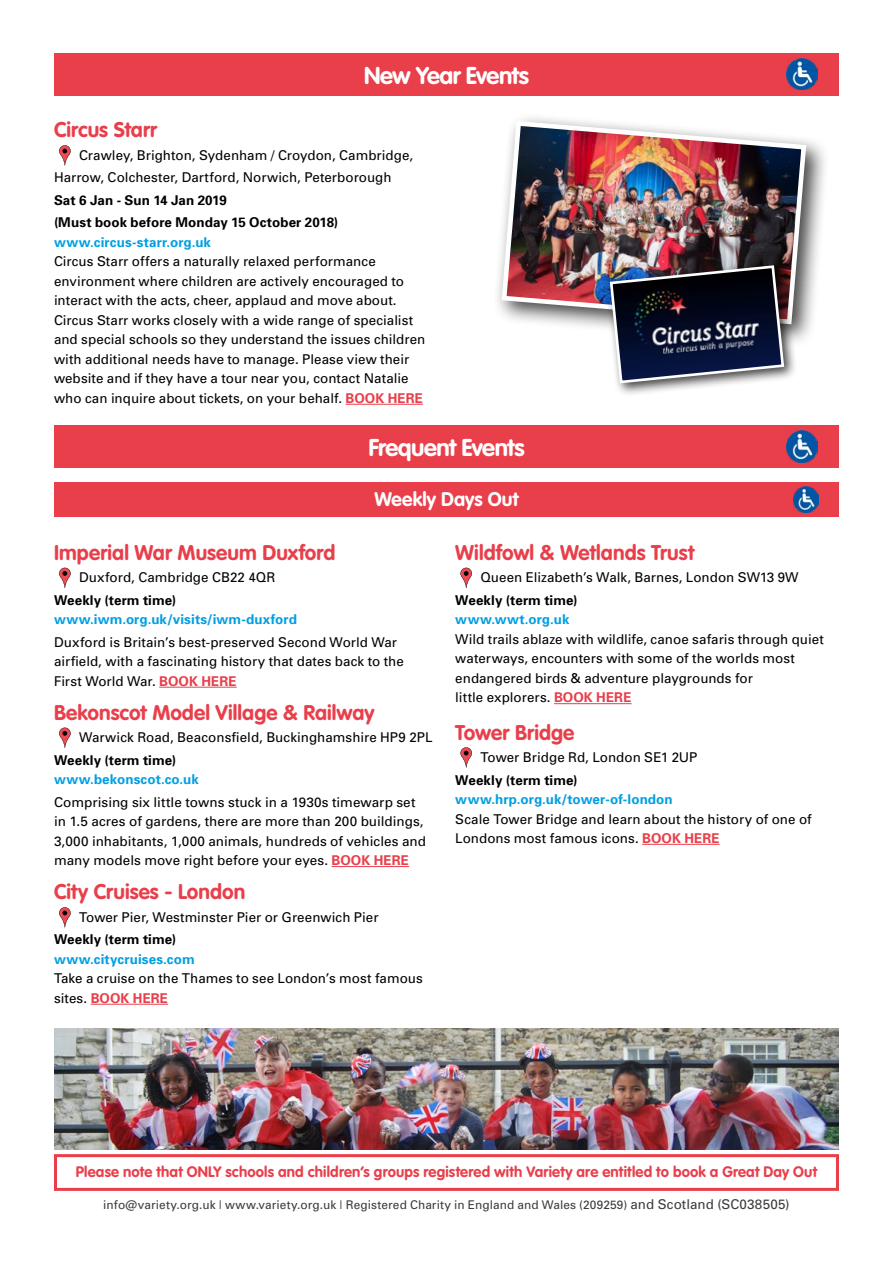
<style>
.page{position:relative;width:893px;height:1263px;background:#fff}
.page>*{position:absolute;margin:0;border:0;box-sizing:border-box;transform-origin:0 0}
.t1{font:700 24px "VAG Rounded";letter-spacing:-.02em;color:#fff}
.t2{font:700 21px "VAG Rounded";letter-spacing:.005em;color:#e83f4b}
.t3{font:700 19.5px "VAG Rounded";color:#fff}
.t4{font:700 15px "VAG Rounded";letter-spacing:.01em;color:#e83f4b}
.t5{font:13.5px/19.5px "Univers";color:#000}
.t6{font:700 13.5px/22.5px "Univers";letter-spacing:.005em;color:#000}
.t7{font:700 13.5px "Univers";letter-spacing:.01em;color:#009fe3}
.t8{font:700 13.5px "Univers";letter-spacing:.035em;color:#009fe3}
.t9{font:12px "Univers";letter-spacing:.005em;color:#3c3c3b}
.s1{font-weight:700;color:#e83f4b}
.s2{font-size:13.5px}
</style>
<div class="page">
<hr style="left:346px;top:404px;width:77px;height:1px;background:#e83f4b">
<svg style="left:59px;top:145px;width:12px;height:21px"></svg>
<div style="left:54px;top:53px;width:785px;height:43px;background:#e83f4b"></div>
<img style="left:787px;top:59px;width:31px;height:31px">
<div style="left:492px;top:112px;width:337px;height:235px;background:#000;opacity:.75"></div>
<img style="left:499px;top:118px;width:310px;height:209px">
<div style="left:604px;top:260px;width:194px;height:137px;background:#000;opacity:.75"></div>
<img style="left:608px;top:264px;width:178px;height:121px">
<div style="left:54px;top:425px;width:785px;height:43px;background:#e83f4b"></div>
<img style="left:787px;top:431px;width:31px;height:31px">
<hr style="left:331px;top:866px;width:78px;height:1px;background:#e83f4b">
<svg style="left:59px;top:727px;width:12px;height:21px"></svg>
<hr style="left:159px;top:687px;width:78px;height:1px;background:#e83f4b">
<svg style="left:59px;top:568px;width:12px;height:20px"></svg>
<hr style="left:91px;top:1004px;width:77px;height:1px;background:#e83f4b">
<svg style="left:59px;top:907px;width:12px;height:20px"></svg>
<div style="left:54px;top:482px;width:785px;height:34px;background:#e83f4b"></div>
<img style="left:794px;top:487px;width:25px;height:25px">
<hr style="left:642px;top:844px;width:78px;height:1px;background:#e83f4b">
<svg style="left:460px;top:747px;width:12px;height:21px"></svg>
<hr style="left:554px;top:703px;width:78px;height:1px;background:#e83f4b">
<svg style="left:460px;top:568px;width:12px;height:20px"></svg>
<img style="left:54px;top:1028px;width:785px;height:122px">
<div style="left:54px;top:1154px;width:785px;height:37px;border:3px solid #e83f4b"></div>
<h1 class="t1" style="left:364px;top:61px;width:166px">New Year Events</h1>
<h2 class="t2" style="left:54px;top:118px;width:105px">Circus Starr</h2>
<p class="t5" style="left:54px;top:144px;width:361px;line-height:22.5px;text-indent:25px">Crawley, Brighton, Sydenham / Croydon, Cambridge,<br>Harrow, Colchester, Dartford, Norwich, Peterborough</p>
<p class="t6" style="left:54px;top:188px;width:286px">Sat 6 Jan - Sun 14 Jan 2019<br>(Must book before Monday 15 October 2018)</p>
<p class="t7" style="left:54px;top:233px;width:159px">www.circus-starr.org.uk</p>
<p class="t5" style="left:54px;top:252px;width:373px">Circus Starr offers a naturally relaxed performance environment where children are actively encouraged to interact with the acts, cheer, applaud and move about.<br>Circus Starr works closely with a wide range of specialist and special schools so they understand the issues children with additional needs have to manage. Please view their website and if they have a tour near you, contact Natalie who can inquire about tickets, on your behalf. <span class="s1">BOOK HERE</span></p>
<h1 class="t1" style="left:368px;top:433px;width:158px">Frequent Events</h1>
<h3 class="t3" style="left:374px;top:487px;width:146px">Weekly Days Out</h3>
<h2 class="t2" style="left:54px;top:540px;width:283px">Imperial War Museum Duxford</h2>
<p class="t5" style="left:79px;top:568px;width:198px">Duxford, Cambridge CB22 4QR</p>
<p class="t6" style="left:54px;top:588px;width:124px">Weekly (term time)</p>
<p class="t7" style="left:54px;top:611px;width:245px">www.iwm.org.uk/visits/iwm-duxford</p>
<p class="t5" style="left:54px;top:632px;width:351px">Duxford is Britain’s best-preserved Second World War airfield, with a fascinating history that dates back to the<br>First World War. <span class="s1">BOOK HERE</span></p>
<h2 class="t2" style="left:54px;top:700px;width:322px">Bekonscot Model Village &amp; Railway</h2>
<p class="t5" style="left:79px;top:727px;width:355px">Warwick Road, Beaconsfield, Buckinghamshire HP9 2PL</p>
<p class="t6" style="left:54px;top:748px;width:124px">Weekly (term time)</p>
<p class="t7" style="left:54px;top:771px;width:146px">www.bekonscot.co.uk</p>
<p class="t5" style="left:54px;top:792px;width:374px">Comprising six little towns stuck in a 1930s timewarp set in 1.5 acres of gardens, there are more than 200 buildings, 3,000 inhabitants, 1,000 animals, hundreds of vehicles and many models move right before your eyes. <span class="s1">BOOK HERE</span></p>
<h2 class="t2" style="left:54px;top:880px;width:193px">City Cruises - London</h2>
<p class="t5" style="left:79px;top:907px;width:301px">Tower Pier, Westminster Pier or Greenwich Pier</p>
<p class="t6" style="left:54px;top:928px;width:124px">Weekly (term time)</p>
<p class="t7" style="left:54px;top:950px;width:142px">www.citycruises.com</p>
<p class="t5" style="left:54px;top:969px;width:370px">Take a cruise on the Thames to see London’s most famous sites. <span class="s1">BOOK HERE</span></p>
<h2 class="t2" style="left:455px;top:540px;width:240px">Wildfowl &amp; Wetlands Trust</h2>
<p class="t5" style="left:480px;top:568px;width:320px">Queen Elizabeth’s Walk, Barnes, London SW13 9W</p>
<p class="t6" style="left:455px;top:588px;width:124px">Weekly (term time)</p>
<p class="t8" style="left:455px;top:611px;width:116px">www.wwt.org.uk</p>
<p class="t5" style="left:455px;top:629px;width:370px">Wild trails ablaze with wildlife, canoe safaris through quiet waterways, encounters with some of the worlds most endangered birds &amp; adventure playgrounds for<br>little explorers. <span class="s1">BOOK HERE</span></p>
<h2 class="t2" style="left:455px;top:720px;width:121px">Tower Bridge</h2>
<p class="t5" style="left:480px;top:747px;width:218px">Tower Bridge Rd, London SE1 2UP</p>
<p class="t6" style="left:455px;top:768px;width:124px">Weekly (term time)</p>
<p class="t7" style="left:455px;top:790px;width:219px">www.hrp.org.uk/tower-of-london</p>
<p class="t5" style="left:455px;top:809px;width:358px">Scale Tower Bridge and learn about the history of one of<br>Londons most famous icons. <span class="s1">BOOK HERE</span></p>
<p class="t4" style="left:76px;top:1163px;width:743px">Please note that ONLY schools and children’s groups registered with Variety are entitled to book a Great Day Out</p>
<p class="t9" style="left:103px;top:1197px;width:688px">info@variety.org.uk | www.variety.org.uk | Registered Charity in England and Wales (209259) <span class="s2">and Scotland (SC038505)</span></p>
</div>
